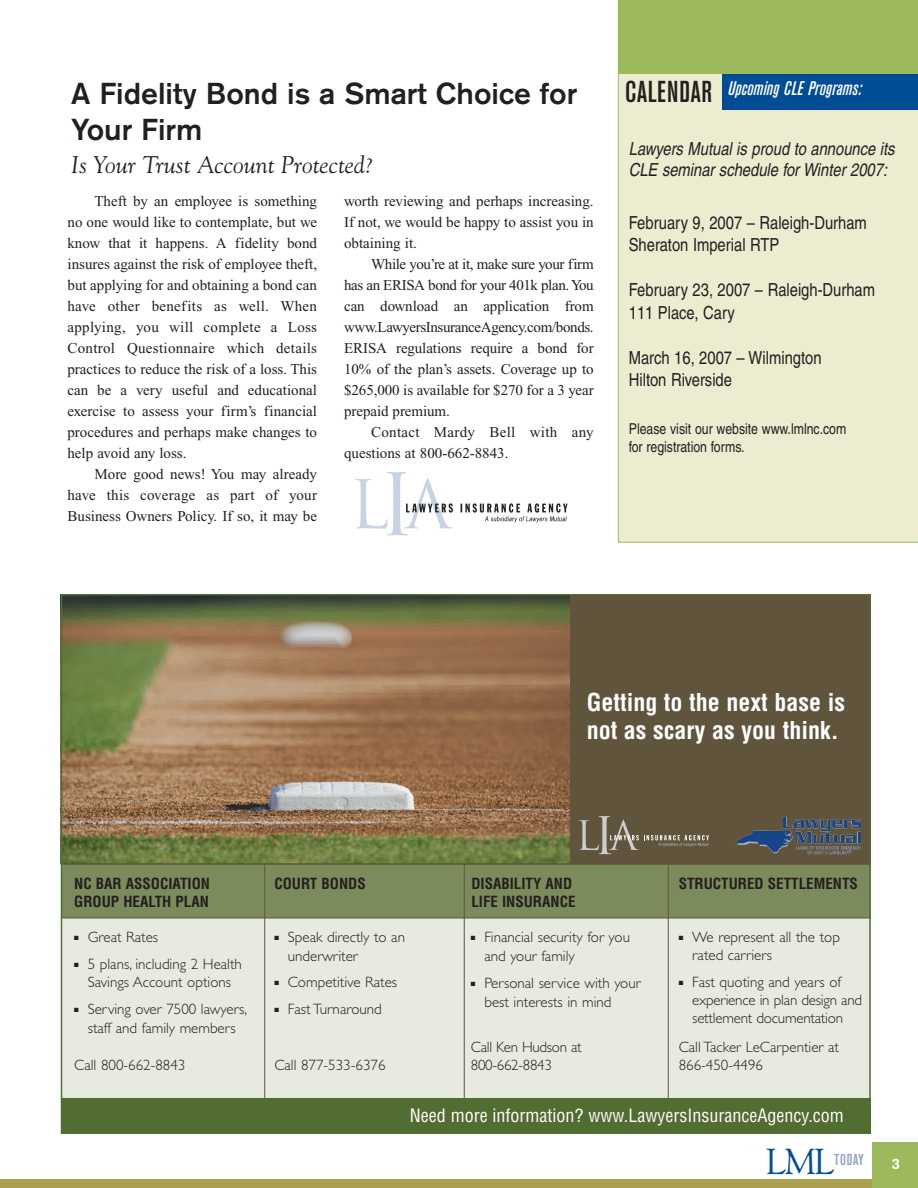
<style>
.page{position:relative;width:918px;height:1188px;background:#fff}
.page>*{position:absolute;margin:0;border:0;box-sizing:border-box;transform-origin:0 0}
.t1{font:36px "Goudy";color:#014d95}
.t2{font:500 30px "Akzidenz Grotesk BE";color:#231f20}
.t3{font:500 condensed 30px "Akzidenz Grotesk BE";letter-spacing:.02em;color:#231f20}
.t4{font:24px/28.8px "Helvetica Condensed Bold+SKZATK";color:#fff}
.t5{font:italic 24px "Goudy";color:#231f20}
.t6{font:italic 500 condensed 19.5px "Akzidenz Grotesk BE";color:#fff}
.t7{font:condensed 18px/22.5px "Helvetica";color:#231f20}
.t8{font:italic condensed 18px/21.6px "Helvetica";color:#231f20}
.t9{font:18px "Helvetica Condensed+MILEPA";color:#fff}
.t10{font:500 condensed 15.75px "Akzidenz Grotesk BE";letter-spacing:.04em;color:#91a0cb}
.t11{font:15px/21px "Times New Roman";color:#231f20;text-align:justify}
.t12{font:15px/18.8px "Gill Sans Light+JHNMRG";color:#231f20}
.t13{font:15px/18px "Helvetica Condensed Bold+SKZATK";color:#231f20}
.t14{font:condensed 15px/18px "Helvetica";color:#231f20}
.t15{font:15px/18px "Gill Sans Light+JHNMRG";letter-spacing:-.02em;color:#231f20}
.t16{font:500 15px "Akzidenz Grotesk BE";color:#fff}
</style>
<div class="page">
<div style="left:618px;top:74px;width:300px;height:469px;background:#ececd1"></div>
<div style="left:0;top:1179px;width:878px;height:9px;background:#aaa04d"></div>
<div style="left:873px;top:1142px;width:45px;height:46px;background:#9cba5b"></div>
<div style="left:722px;top:72px;width:196px;height:38px;background:#014d95"></div>
<div style="left:618px;top:0;width:300px;height:74px;background:#9cba5b"></div>
<img style="left:356px;top:473px;width:212px;height:63px">
<div style="left:61px;top:901px;width:810px;height:222px;background:#e7eae0"></div>
<div style="left:61px;top:856px;width:810px;height:62px;background:#7c8b5c"></div>
<hr style="left:264px;top:862px;width:1px;height:241px;background:#60543c">
<hr style="left:464px;top:857px;width:1px;height:257px;background:#60543c">
<hr style="left:668px;top:857px;width:1px;height:253px;background:#60543c">
<div style="left:61px;top:594px;width:810px;height:270px;background:#60543c"></div>
<img style="left:64px;top:597px;width:506px;height:266px">
<svg style="left:579px;top:816px;width:130px;height:38px"></svg>
<img style="left:808px;top:851px;width:43px;height:3px">
<hr style="left:61px;top:863px;width:810px;height:2px;background:#60543c">
<hr style="left:61px;top:918px;width:810px;height:1px;background:#60543c">
<div style="left:61px;top:1098px;width:810px;height:36px;background:#526d31"></div>
<h2 class="t2" style="left:71px;top:83px;width:508px">A Fidelity Bond is a Smart Choice for</h2>
<h2 class="t3" style="left:625px;top:81px;width:88px">CALENDAR</h2>
<h2 class="t2" style="left:71px;top:119px;width:133px">Your Firm</h2>
<h3 class="t5" style="left:71px;top:151px;width:305px">Is Your Trust Account Protected?</h3>
<h3 class="t6" style="left:728px;top:81px;width:135px">Upcoming CLE Programs:</h3>
<p class="t8" style="left:629px;top:139px;width:267px">Lawyers Mutual is proud to announce its<br>CLE seminar schedule for Winter 2007:</p>
<p class="t7" style="left:629px;top:213px;width:240px">February 9, 2007 – Raleigh-Durham<br>Sheraton Imperial RTP</p>
<p class="t7" style="left:629px;top:280px;width:248px">February 23, 2007 – Raleigh-Durham<br>111 Place, Cary</p>
<p class="t7" style="left:629px;top:348px;width:194px">March 16, 2007 – Wilmington<br>Hilton Riverside</p>
<p class="t14" style="left:629px;top:421px;width:219px">Please visit our website www.lmlnc.com for registration forms.</p>
<p class="t11" style="left:344px;top:192px;width:251px">worth reviewing and perhaps increasing.<br>If not, we would be happy to assist you in obtaining it.</p>
<p class="t11" style="left:344px;top:255px;width:251px;text-indent:27px">While you’re at it, make sure your firm has an ERISA bond for your 401k plan.You can download an application from www.LawyersInsuranceAgency.com/bonds.<br>ERISA regulations require a bond for 10% of the plan’s assets. Coverage up to $265,000 is available for $270 for a 3 year prepaid premium.</p>
<p class="t11" style="left:344px;top:423px;width:251px;text-indent:27px">Contact Mardy Bell with any questions at 800-662-8843.</p>
<p class="t11" style="left:67px;top:192px;width:251px;text-indent:27px">Theft by an employee is something no one would like to contemplate, but we know that it happens. A fidelity bond insures against the risk of employee theft, but applying for and obtaining a bond can have other benefits as well. When applying, you will complete a Loss Control Questionnaire which details practices to reduce the risk of a loss. This can be a very useful and educational exercise to assess your firm’s financial procedures and perhaps make changes to help avoid any loss.</p>
<p class="t11" style="left:67px;top:465px;width:251px;text-indent:27px">More good news! You may already have this coverage as part of your Business Owners Policy. If so, it may be</p>
<h3 class="t4" style="left:587px;top:690px;width:260px">Getting to the next base is not as scary as you think.</h3>
<p class="t13" style="left:74px;top:876px;width:137px">NC BAR ASSOCIATION<br>GROUP HEALTH PLAN</p>
<p class="t12" style="left:74px;top:929px;width:86px">■ Great Rates</p>
<p class="t12" style="left:74px;top:956px;width:169px;text-align:center">■ 5 plans, including 2 Health<br>Savings Account options</p>
<p class="t12" style="left:74px;top:1001px;width:175px;text-align:center">■ Serving over 7500 lawyers, staff and family members</p>
<p class="t12" style="left:74px;top:1057px;width:113px">Call 800-662-8843</p>
<p class="t13" style="left:274px;top:876px;width:93px">COURT BONDS</p>
<p class="t13" style="left:471px;top:876px;width:106px">DISABILITY AND<br>LIFE INSURANCE</p>
<p class="t13" style="left:679px;top:876px;width:181px">STRUCTURED SETTLEMENTS</p>
<p class="t12" style="left:288px;top:929px;width:119px;text-indent:-14px">■ Speak directly to an underwriter</p>
<p class="t12" style="left:274px;top:974px;width:124px">■ Competitive Rates</p>
<p class="t12" style="left:274px;top:1001px;width:109px">■ Fast Turnaround</p>
<p class="t12" style="left:484px;top:928px;width:147px;line-height:19.6px;text-indent:-14px">■ Financial security for you and your family</p>
<p class="t12" style="left:484px;top:975px;width:158px;text-indent:-14px">■ Personal service with your best interests in mind</p>
<p class="t15" style="left:471px;top:1040px;width:112px">Call Ken Hudson at<br>800-662-8843</p>
<p class="t9" style="left:410px;top:1109px;width:436px">Need more information? www.LawyersInsuranceAgency.com</p>
<p class="t12" style="left:692px;top:929px;width:149px;line-height:18px;text-indent:-14px">■ We represent all the top rated carriers</p>
<p class="t12" style="left:692px;top:974px;width:171px;line-height:18px;text-indent:-14px">■ Fast quoting and years of experience in plan design and settlement documentation</p>
<p class="t12" style="left:679px;top:1039px;width:162px;line-height:18px">Call Tacker LeCarpentier at<br>866-450-4496</p>
<p class="t12" style="left:274px;top:1057px;width:113px">Call 877-533-6376</p>
<h1 class="t1" style="left:766px;top:1140px;width:70px">LML</h1>
<p class="t10" style="left:834px;top:1154px;width:31px">TODAY</p>
<p class="t16" style="left:892px;top:1158px;width:10px">3</p>
</div>
